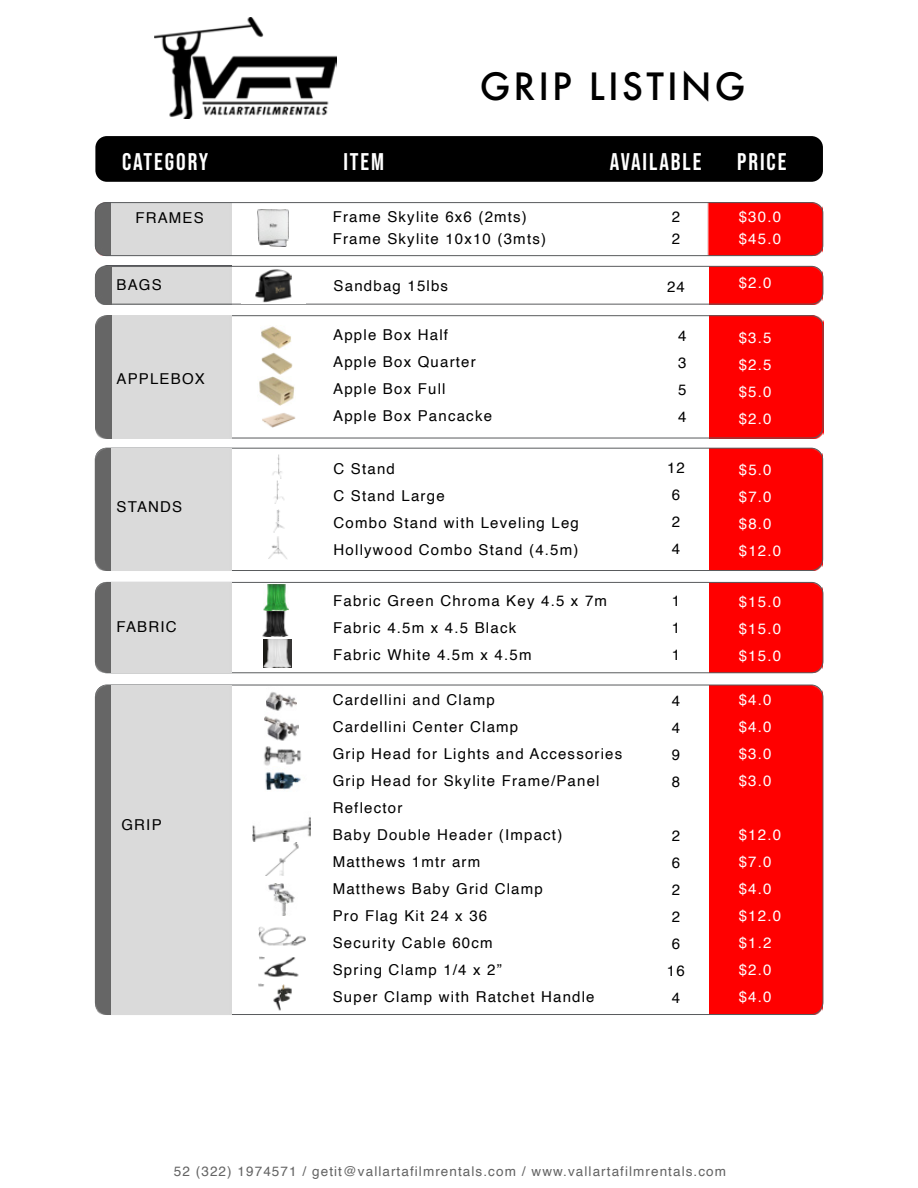
<style>
.page{position:relative;width:918px;height:1188px;background:#fff}
.page>*{position:absolute;margin:0;border:0;box-sizing:border-box;transform-origin:0 0}
.t1{font:500 36.6px "Futura";letter-spacing:.08em;color:#000}
.t2{font:24px "Bebas Neue";letter-spacing:.08em;color:#fff}
.t3{font:15px/27px "Helvetica";letter-spacing:.08em;color:#000}
.t4{font:15px/27px "Helvetica";letter-spacing:.08em;color:#fff}
.t5{font:13.5px "Helvetica";letter-spacing:.08em;color:#636363}
</style>
<div class="page">
<img style="left:94px;top:17px;width:730px;height:996px">
<img style="left:231px;top:203px;width:592px;height:53px">
<div style="left:95px;top:203px;width:136px;height:53px;background:#dadada"></div>
<img style="left:96px;top:203px;width:15px;height:53px">
<div style="left:95px;top:202px;width:728px;height:54px;border:1px solid #595b5d;border-radius:11px"></div>
<div style="left:112px;top:268px;width:119px;height:34px;background:#dadada"></div>
<div style="left:709px;top:266px;width:114px;height:38px;background:#f00"></div>
<div style="left:95px;top:266px;width:728px;height:38px;border:1px solid #595b5d;border-radius:12px"></div>
<img style="left:95px;top:266px;width:17px;height:38px">
<div style="left:709px;top:316px;width:114px;height:122px;background:#f00"></div>
<div style="left:95px;top:315px;width:728px;height:123px;border:1px solid #595b5d;border-radius:12px"></div>
<div style="left:111px;top:316px;width:120px;height:122px;background:#dadada"></div>
<div style="left:96px;top:316px;width:15px;height:122px;background:#666"></div>
<div style="left:709px;top:582px;width:114px;height:91px;background:#f00"></div>
<div style="left:95px;top:582px;width:728px;height:91px;border:1px solid #595b5d;border-radius:12px"></div>
<div style="left:111px;top:582px;width:120px;height:91px;background:#dadada"></div>
<img style="left:95px;top:582px;width:16px;height:91px">
<div style="left:709px;top:685px;width:114px;height:330px;background:#f00"></div>
<div style="left:111px;top:685px;width:120px;height:330px;background:#dadada"></div>
<div style="left:95px;top:685px;width:16px;height:330px;background:#666"></div>
<img style="left:266px;top:686px;width:31px;height:26px">
<img style="left:265px;top:712px;width:33px;height:29px">
<div style="left:709px;top:448px;width:114px;height:123px;background:#f00"></div>
<div style="left:95px;top:448px;width:728px;height:123px;border:1px solid #595b5d;border-radius:12px"></div>
<div style="left:111px;top:448px;width:120px;height:123px;background:#dadada"></div>
<div style="left:95px;top:448px;width:16px;height:123px;background:#666"></div>
<img style="left:257px;top:209px;width:32px;height:37px">
<img style="left:242px;top:267px;width:64px;height:36px">
<img style="left:268px;top:480px;width:23px;height:24px">
<img style="left:267px;top:455px;width:21px;height:23px">
<div style="left:95px;top:136px;width:728px;height:46px;background:#000;border-radius:12px"></div>
<img style="left:260px;top:326px;width:32px;height:23px">
<img style="left:260px;top:352px;width:33px;height:24px">
<img style="left:261px;top:412px;width:35px;height:18px">
<img style="left:258px;top:376px;width:38px;height:29px">
<img style="left:268px;top:509px;width:20px;height:23px">
<img style="left:257px;top:536px;width:42px;height:24px">
<img style="left:263px;top:585px;width:26px;height:25px">
<img style="left:260px;top:612px;width:31px;height:25px">
<img style="left:263px;top:640px;width:29px;height:27px">
<img style="left:257px;top:741px;width:50px;height:26px">
<img style="left:257px;top:767px;width:50px;height:28px">
<img style="left:252px;top:803px;width:59px;height:40px">
<img style="left:252px;top:843px;width:59px;height:33px">
<img style="left:266px;top:884px;width:31px;height:31px">
<img style="left:258px;top:956px;width:48px;height:27px">
<img style="left:256px;top:983px;width:51px;height:29px">
<img style="left:257px;top:925px;width:49px;height:24px">
<img style="left:155px;top:18px;width:181px;height:100px">
<h1 class="t1" style="left:480px;top:61px;width:267px">GRIP LISTING</h1>
<h2 class="t2" style="left:122px;top:149px;width:88px">CATEGORY</h2>
<h2 class="t2" style="left:343px;top:148px;width:42px">ITEM</h2>
<h2 class="t2" style="left:610px;top:149px;width:93px">AVAILABLE</h2>
<h2 class="t2" style="left:737px;top:149px;width:51px">PRICE</h2>
<p class="t3" style="left:135px;top:205px;width:70px">FRAMES</p>
<p class="t3" style="left:117px;top:272px;width:47px">BAGS</p>
<p class="t3" style="left:117px;top:366px;width:90px">APPLEBOX</p>
<p class="t3" style="left:117px;top:494px;width:67px">STANDS</p>
<p class="t3" style="left:117px;top:613px;width:62px">FABRIC</p>
<p class="t3" style="left:121px;top:812px;width:42px">GRIP</p>
<p class="t3" style="left:333px;top:206px;width:215px;line-height:22.5px">Frame Skylite 6x6 (2mts)<br>Frame Skylite 10x10 (3mts)</p>
<p class="t3" style="left:334px;top:272px;width:116px">Sandbag 15lbs</p>
<p class="t4" style="left:739px;top:206px;width:44px;line-height:22.5px">$30.0 $45.0</p>
<p class="t3" style="left:672px;top:206px;width:10px;line-height:22.5px">2<br>2</p>
<p class="t3" style="left:667px;top:273px;width:19px">24</p>
<p class="t4" style="left:739px;top:270px;width:34px">$2.0</p>
<p class="t3" style="left:333px;top:321px;width:160px">Apple Box Half<br>Apple Box Quarter<br>Apple Box Full<br>Apple Box Pancacke</p>
<p class="t3" style="left:678px;top:323px;width:10px;text-align:justify">4<br>3<br>5<br>4</p>
<p class="t4" style="left:739px;top:324px;width:34px;text-align:justify">$3.5 $2.5 $5.0 $2.0</p>
<p class="t3" style="left:334px;top:456px;width:247px">C Stand<br>C Stand Large<br>Combo Stand with Leveling Leg<br>Hollywood Combo Stand (4.5m)</p>
<p class="t3" style="left:667px;top:455px;width:19px;text-align:center">12<br>6<br>2<br>4</p>
<p class="t4" style="left:739px;top:456px;width:44px">$5.0 $7.0 $8.0 $12.0</p>
<p class="t3" style="left:333px;top:587px;width:275px">Fabric Green Chroma Key 4.5 x 7m<br>Fabric 4.5m x 4.5 Black<br>Fabric White 4.5m x 4.5m</p>
<p class="t3" style="left:672px;top:587px;width:10px;text-align:justify">1<br>1<br>1</p>
<p class="t4" style="left:739px;top:589px;width:44px;text-align:justify">$15.0 $15.0 $15.0</p>
<p class="t3" style="left:333px;top:687px;width:291px">Cardellini and Clamp<br>Cardellini Center Clamp<br>Grip Head for Lights and Accessories<br>Grip Head for Skylite Frame/Panel<br>Reflector<br>Baby Double Header (Impact)<br>Matthews 1mtr arm<br>Matthews Baby Grid Clamp<br>Pro Flag Kit 24 x 36<br>Security Cable 60cm<br>Spring Clamp 1/4 x 2”<br>Super Clamp with Ratchet Handle</p>
<p class="t3" style="left:672px;top:687px;width:10px;text-align:justify">4<br>4<br>9<br>8</p>
<p class="t3" style="left:667px;top:822px;width:19px;text-align:center">2<br>6<br>2<br>2<br>6<br>16<br>4</p>
<p class="t4" style="left:739px;top:687px;width:34px;text-align:justify">$4.0 $4.0 $3.0 $3.0</p>
<p class="t4" style="left:739px;top:822px;width:44px">$12.0 $7.0 $4.0 $12.0 $1.2 $2.0 $4.0</p>
<p class="t5" style="left:174px;top:1161px;width:554px">52 (322) 1974571 / getit@vallartafilmrentals.com / www.vallartafilmrentals.com</p>
</div>
